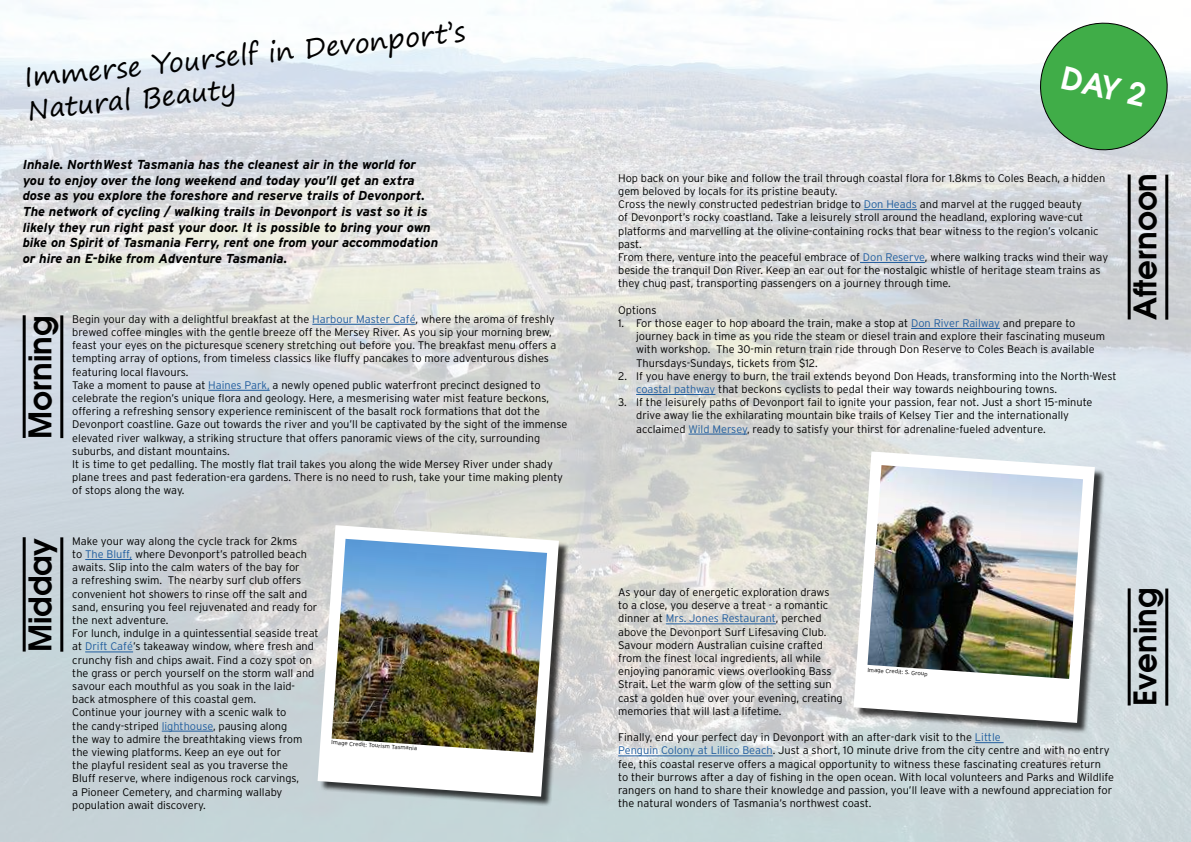
<style>
.page{position:relative;width:1191px;height:842px;background:#fff}
.page>*{position:absolute;margin:0;border:0;box-sizing:border-box;transform-origin:0 0}
.t1{font:600 31px "Avant Garde";color:#000}
.t2{font:600 31px "Avant Garde";color:#fff}
.t3{font:27px/32.4px "Segoe Print";color:#000}
.t4{font:italic 700 13px/15.6px "Interstate";color:#000}
.t5{font:300 11px/13.2px "Interstate";color:#000}
.t6{font:300 6px "Interstate";color:#000}
.s1{color:#205d9e}
</style>
<div class="page">
<img style="left:0;top:0;width:1191px;height:842px">
<hr style="left:665px;top:624px;width:111px;height:1px;background:#205d9e">
<svg style="left:975px;top:742px;width:28px;height:1px"></svg>
<hr style="left:618px;top:756px;width:154px;height:1px;background:#205d9e">
<hr style="left:312px;top:324px;width:103px;height:1px;background:#205d9e">
<hr style="left:208px;top:390px;width:62px;height:1px;background:#205d9e">
<hr style="left:85px;top:559px;width:47px;height:1px;background:#205d9e">
<hr style="left:85px;top:652px;width:48px;height:1px;background:#205d9e">
<hr style="left:162px;top:731px;width:51px;height:1px;background:#205d9e">
<hr style="left:863px;top:209px;width:54px;height:1px;background:#205d9e">
<hr style="left:860px;top:262px;width:65px;height:1px;background:#205d9e">
<hr style="left:911px;top:328px;width:89px;height:1px;background:#205d9e">
<hr style="left:636px;top:394px;width:79px;height:1px;background:#205d9e">
<hr style="left:688px;top:434px;width:59px;height:1px;background:#205d9e">
<div style="left:319px;top:527px;width:250px;height:280px;background:#000;opacity:.75"></div>
<svg style="left:310px;top:518px;width:256px;height:286px"></svg>
<img style="left:331px;top:539px;width:216px;height:214px">
<div style="left:855px;top:453px;width:250px;height:280px;background:#000;opacity:.75"></div>
<svg style="left:846px;top:444px;width:256px;height:286px"></svg>
<img style="left:867px;top:465px;width:216px;height:214px">
<svg style="left:1033px;top:16px;width:141px;height:140px"></svg>
<hr style="left:23px;top:315px;width:3px;height:123px;background:#000">
<hr style="left:60px;top:315px;width:3px;height:123px;background:#000">
<hr style="left:23px;top:537px;width:3px;height:114px;background:#000">
<hr style="left:60px;top:537px;width:3px;height:115px;background:#000">
<hr style="left:1127px;top:174px;width:3px;height:145px;background:#000">
<hr style="left:1165px;top:175px;width:3px;height:145px;background:#000">
<hr style="left:1127px;top:588px;width:3px;height:117px;background:#000">
<hr style="left:1165px;top:588px;width:3px;height:118px;background:#000">
<h2 class="t3" style="left:23px;top:64px;width:445px;rotate:-6deg">Immerse Yourself in Devonport’s<br>Natural Beauty</h2>
<p class="t4" style="left:23px;top:157px;width:417px">Inhale. NorthWest Tasmania has the cleanest air in the world for you to enjoy over the long weekend and today you’ll get an extra dose as you explore the foreshore and reserve trails of Devonport.<br>The network of cycling / walking trails in Devonport is vast so it is likely they run right past your door. It is possible to bring your own bike on Spirit of Tasmania Ferry, rent one from your accommodation or hire an E-bike from Adventure Tasmania.</p>
<h1 class="t1" style="left:28px;top:439px;width:124px;rotate:-90deg">Morning</h1>
<p class="t5" style="left:72px;top:313px;width:496px">Begin your day with a delightful breakfast at the <span class="s1">Harbour Master Café</span>, where the aroma of freshly brewed coffee mingles with the gentle breeze off the Mersey River. As you sip your morning brew, feast your eyes on the picturesque scenery stretching out before you. The breakfast menu offers a tempting array of options, from timeless classics like fluffy pancakes to more adventurous dishes featuring local flavours.<br>Take a moment to pause at <span class="s1">Haines Park,</span> a newly opened public waterfront precinct designed to celebrate the region’s unique flora and geology. Here, a mesmerising water mist feature beckons, offering a refreshing sensory experience reminiscent of the basalt rock formations that dot the Devonport coastline. Gaze out towards the river and you’ll be captivated by the sight of the immense elevated river walkway, a striking structure that offers panoramic views of the city, surrounding suburbs, and distant mountains.<br>It is time to get pedalling. The mostly flat trail takes you along the wide Mersey River under shady plane trees and past federation-era gardens. There is no need to rush, take your time making plenty of stops along the way.</p>
<h1 class="t1" style="left:28px;top:652px;width:116px;rotate:-90deg">Midday</h1>
<p class="t5" style="left:72px;top:535px;width:248px">Make your way along the cycle track for 2kms<br>to <span class="s1">The Bluff,</span> where Devonport’s patrolled beach awaits. Slip into the calm waters of the bay for<br>a refreshing swim. The nearby surf club offers convenient hot showers to rinse off the salt and sand, ensuring you feel rejuvenated and ready for the next adventure.<br>For lunch, indulge in a quintessential seaside treat at <span class="s1">Drift Café</span>’s takeaway window, where fresh and crunchy fish and chips await. Find a cozy spot on the grass or perch yourself on the storm wall and savour each mouthful as you soak in the laid&shy;back atmosphere of this coastal gem.<br>Continue your journey with a scenic walk to<br>the candy-striped <span class="s1">lighthouse</span>, pausing along<br>the way to admire the breathtaking views from the viewing platforms. Keep an eye out for<br>the playful resident seal as you traverse the<br>Bluff reserve, where indigenous rock carvings,<br>a Pioneer Cemetery, and charming wallaby population await discovery.</p>
<p class="t6" style="left:331px;top:739px;width:87px;rotate:4deg">Image Credit: Tourism Tasmania</p>
<h1 class="t2" style="left:1064px;top:65px;width:87px;rotate:13deg">DAY 2</h1>
<p class="t5" style="left:618px;top:172px;width:491px">Hop back on your bike and follow the trail through coastal flora for 1.8kms to Coles Beach, a hidden gem beloved by locals for its pristine beauty.<br>Cross the newly constructed pedestrian bridge to <span class="s1">Don Heads</span> and marvel at the rugged beauty<br>of Devonport’s rocky coastland. Take a leisurely stroll around the headland, exploring wave-cut platforms and marvelling at the olivine-containing rocks that bear witness to the region’s volcanic past.<br>From there, venture into the peaceful embrace of <span class="s1">Don Reserve</span>, where walking tracks wind their way beside the tranquil Don River. Keep an ear out for the nostalgic whistle of heritage steam trains as they chug past, transporting passengers on a journey through time.</p>
<p class="t5" style="left:618px;top:304px;width:40px">Options</p>
<p class="t5" style="left:636px;top:317px;width:470px;text-indent:-18px">1. For those eager to hop aboard the train, make a stop at <span class="s1">Don River Railway</span> and prepare to journey back in time as you ride the steam or diesel train and explore their fascinating museum with workshop. The 30-min return train ride through Don Reserve to Coles Beach is available Thursdays-Sundays, tickets from $12.</p>
<p class="t5" style="left:636px;top:370px;width:482px;text-indent:-18px">2. If you have energy to burn, the trail extends beyond Don Heads, transforming into the North-West <span class="s1">coastal pathway</span> that beckons cyclists to pedal their way towards neighbouring towns.</p>
<p class="t5" style="left:636px;top:396px;width:458px;text-indent:-18px">3. If the leisurely paths of Devonport fail to ignite your passion, fear not. Just a short 15-minute drive away lie the exhilarating mountain bike trails of Kelsey Tier and the internationally acclaimed <span class="s1">Wild Mersey</span>, ready to satisfy your thirst for adrenaline-fueled adventure.</p>
<h1 class="t1" style="left:1133px;top:320px;width:149px;rotate:-90deg">Afternoon</h1>
<p class="t5" style="left:618px;top:586px;width:226px">As your day of energetic exploration draws<br>to a close, you deserve a treat - a romantic dinner at <span class="s1">Mrs. Jones Restaurant</span>, perched above the Devonport Surf Lifesaving Club.<br>Savour modern Australian cuisine crafted from the finest local ingredients, all while enjoying panoramic views overlooking Bass Strait. Let the warm glow of the setting sun cast a golden hue over your evening, creating memories that will last a lifetime.</p>
<p class="t5" style="left:618px;top:731px;width:497px">Finally, end your perfect day in Devonport with an after-dark visit to the <span class="s1">Little<br>Penguin Colony at Lillico Beach</span>. Just a short, 10 minute drive from the city centre and with no entry fee, this coastal reserve offers a magical opportunity to witness these fascinating creatures return<br>to their burrows after a day of fishing in the open ocean. With local volunteers and Parks and Wildlife rangers on hand to share their knowledge and passion, you’ll leave with a newfound appreciation for the natural wonders of Tasmania’s northwest coast.</p>
<p class="t6" style="left:867px;top:667px;width:62px;rotate:4deg">Image Credit: S. Group</p>
<h1 class="t1" style="left:1133px;top:706px;width:120px;rotate:-90deg">Evening</h1>
</div>
